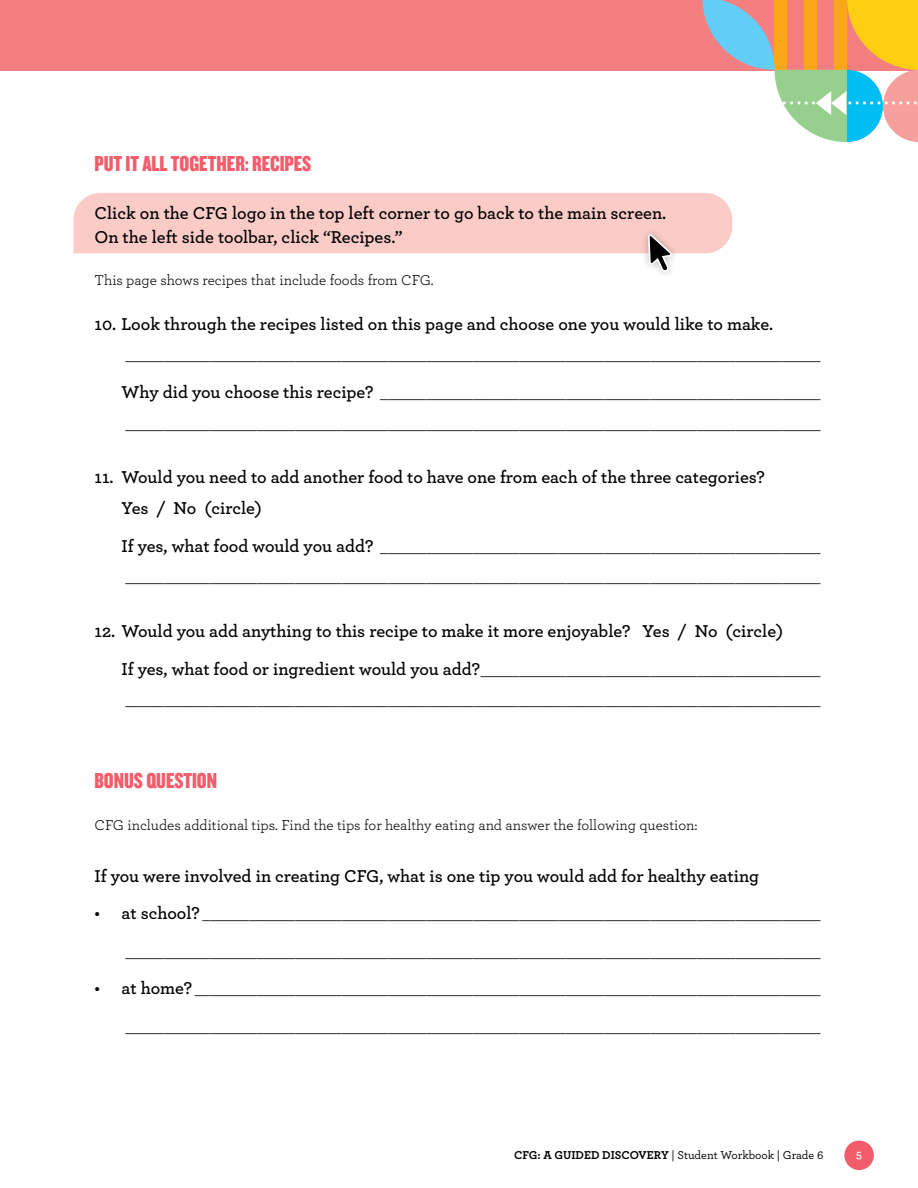
<style>
.page{position:relative;width:918px;height:1188px;background:#fff}
.page>*{position:absolute;margin:0;border:0;box-sizing:border-box;transform-origin:0 0}
.body{font:22.5px "Knockout HTF69 Full Liteweight";color:#f15d6b}
._5_tab{font:600 18px "Archer";color:#000}
._25_tab{font:600 18px "Archer";letter-spacing:-.005em;color:#000}
.body-2{font:600 18px/24px "Archer";color:#000}
._5_tab-2{font:15px "Archer";color:#000}
.body-3{font:15px "Archer";color:#000}
.t1{font:500 12px "Archer";color:#000}
.t2{font:600 12px "Archer";color:#fff}
.s1{font-weight:600;font-size:18px}
.s2{font-weight:700}
</style>
<div class="page">
<div style="left:0;top:0;width:918px;height:70px;background:#f37f81"></div>
<svg style="left:73px;top:193px;width:659px;height:80px"></svg>
<svg style="left:702px;top:0;width:216px;height:142px"></svg>
<div style="left:844px;top:1141px;width:30px;height:29px;background:#f15d6b;border-radius:50%"></div>
<p class="body" style="left:94px;top:151px;width:218px">PUT IT ALL TOGETHER: RECIPES</p>
<p class="body-2" style="left:94px;top:199px;width:573px">Click on the CFG logo in the top left corner to go back to the main screen.<br>On the left side toolbar, click “Recipes.”</p>
<p class="body-3" style="left:94px;top:269px;width:341px">This page shows recipes that include foods from CFG.</p>
<p class="_25_tab" style="left:94px;top:310px;width:680px">10. Look through the recipes listed on this page and choose one you would like to make.</p>
<p class="_5_tab-2" style="left:125px;top:345px;width:697px">__________________________________________________________________________________________</p>
<p class="_5_tab-2" style="left:122px;top:382px;width:701px"><span class="s1">Why did you choose this recipe?</span> _________________________________________________________</p>
<p class="_5_tab-2" style="left:125px;top:413px;width:697px">__________________________________________________________________________________________</p>
<p class="_5_tab" style="left:94px;top:464px;width:672px">11. Would you need to add another food to have one from each of the three categories?</p>
<p class="_5_tab" style="left:122px;top:495px;width:142px">Yes / No (circle)</p>
<p class="_5_tab-2" style="left:122px;top:536px;width:701px"><span class="s1">If yes, what food would you add?</span> _________________________________________________________</p>
<p class="_5_tab-2" style="left:125px;top:567px;width:697px">__________________________________________________________________________________________</p>
<p class="_5_tab" style="left:94px;top:618px;width:690px">12. Would you add anything to this recipe to make it more enjoyable? Yes / No (circle)</p>
<p class="_5_tab-2" style="left:122px;top:659px;width:701px"><span class="s1">If yes, what food or ingredient would you add?</span>____________________________________________</p>
<p class="_5_tab-2" style="left:125px;top:690px;width:697px">__________________________________________________________________________________________</p>
<p class="body" style="left:94px;top:769px;width:124px">BONUS QUESTION</p>
<p class="body-3" style="left:94px;top:814px;width:605px">CFG includes additional tips. Find the tips for healthy eating and answer the following question:</p>
<p class="_25_tab" style="left:94px;top:862px;width:666px">If you were involved in creating CFG, what is one tip you would add for healthy eating</p>
<p class="_5_tab-2" style="left:94px;top:904px;width:728px"><span class="s1">• at school?</span> ________________________________________________________________________________</p>
<p class="_5_tab-2" style="left:125px;top:941px;width:697px">__________________________________________________________________________________________</p>
<p class="_5_tab-2" style="left:94px;top:979px;width:728px"><span class="s1">• at home?</span> _________________________________________________________________________________</p>
<p class="_5_tab-2" style="left:125px;top:1016px;width:697px">__________________________________________________________________________________________</p>
<p class="t1" style="left:514px;top:1146px;width:311px"><span class="s2">CFG: A GUIDED DISCOVERY</span> | Student Workbook | Grade 6</p>
<p class="t2" style="left:856px;top:1145px;width:7px">5</p>
</div>
